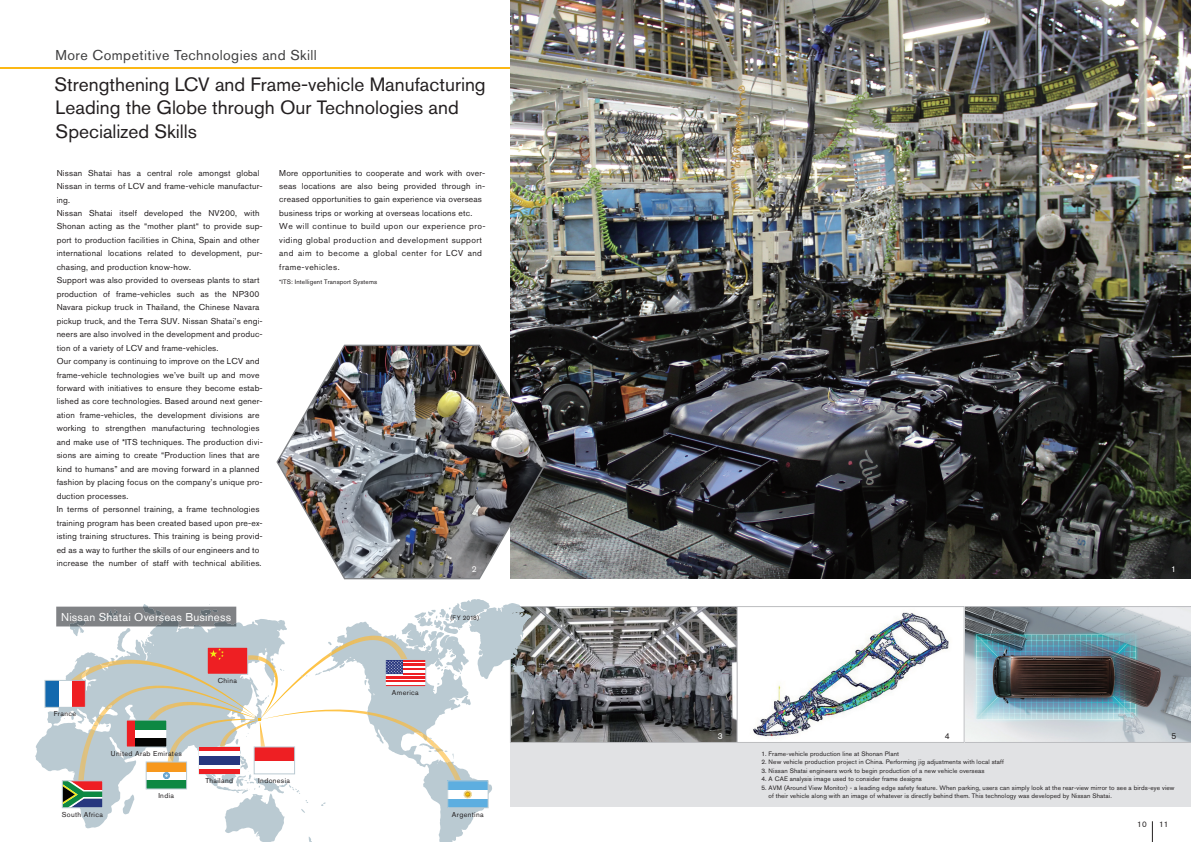
<style>
.page{position:relative;width:1191px;height:842px;background:#fff}
.page>*{position:absolute;margin:0;border:0;box-sizing:border-box;transform-origin:0 0}
.t1{font:19.1px/23.4px "Nissan Pro";color:#231f20}
.t2{font:14.2px "Nissan Pro";letter-spacing:.03em;color:#3e3e3f}
.t3{font:11.3px "Nissan Pro";letter-spacing:.02em;color:#fff}
.t4{font:8.5px/13.5px "Nissan Pro";letter-spacing:.02em;color:#231f20}
.t5{font:8.5px "Nissan Pro";color:#fff}
.t6{font:8.1px "Nissan Pro";color:#231f20}
.t7{font:7.1px "Nissan Pro";letter-spacing:.05em;color:#231f20}
.t8{font:6.4px/8.5px "Nissan Pro";letter-spacing:.02em;color:#231f20}
</style>
<div class="page">
<svg style="left:1152px;top:821px;width:1px;height:21px"></svg>
<hr style="left:0;top:67px;width:510px;height:2px;background:#fcb814">
<div style="left:510px;top:607px;width:681px;height:200px;background:#e1e2e4"></div>
<img style="left:531px;top:608px;width:431px;height:133px">
<img style="left:964px;top:606px;width:227px;height:137px">
<img style="left:510px;top:0;width:681px;height:579px">
<div style="left:510px;top:606px;width:227px;height:137px;border:1px solid #bcbdc0"></div>
<div style="left:737px;top:606px;width:227px;height:137px;border:1px solid #bcbdc0"></div>
<svg style="left:35px;top:599px;width:496px;height:243px"></svg>
<img style="left:67px;top:660px;width:156px;height:58px">
<img style="left:223px;top:655px;width:38px;height:63px">
<img style="left:261px;top:636px;width:149px;height:76px">
<img style="left:78px;top:686px;width:180px;height:114px">
<img style="left:167px;top:719px;width:86px;height:54px">
<img style="left:169px;top:719px;width:89px;height:45px">
<img style="left:219px;top:720px;width:39px;height:40px">
<img style="left:260px;top:721px;width:1px;height:26px">
<svg style="left:45px;top:680px;width:41px;height:28px"></svg>
<div style="left:207px;top:647px;width:41px;height:27px;background:#ee1f23"></div>
<svg style="left:209px;top:649px;width:15px;height:11px"></svg>
<div style="left:207px;top:647px;width:41px;height:27px;border:1px solid #bacad2"></div>
<hr style="left:385px;top:678px;width:41px;height:2px;background:#fff">
<hr style="left:385px;top:680px;width:41px;height:2px;background:#ee1f23">
<hr style="left:385px;top:676px;width:41px;height:2px;background:#ee1f23">
<hr style="left:385px;top:682px;width:41px;height:2px;background:#fff">
<svg style="left:387px;top:661px;width:37px;height:15px"></svg>
<div style="left:385px;top:659px;width:41px;height:27px;border:1px solid #bacad2"></div>
<div style="left:126px;top:720px;width:10px;height:27px;background:#ee1f23"></div>
<div style="left:136px;top:729px;width:31px;height:9px;background:#fff"></div>
<div style="left:136px;top:738px;width:31px;height:9px;background:#040403"></div>
<div style="left:136px;top:720px;width:31px;height:9px;background:#0d8843"></div>
<div style="left:126px;top:720px;width:41px;height:27px;border:1px solid #bacad2"></div>
<svg style="left:64px;top:783px;width:37px;height:23px"></svg>
<div style="left:62px;top:781px;width:41px;height:27px;border:1px solid #bacad2"></div>
<div style="left:146px;top:771px;width:41px;height:9px;background:#fff"></div>
<div style="left:146px;top:780px;width:41px;height:9px;background:#0d8843"></div>
<div style="left:146px;top:762px;width:41px;height:9px;background:#f7981d"></div>
<svg style="left:163px;top:772px;width:7px;height:7px"></svg>
<div style="left:146px;top:762px;width:41px;height:27px;border:1px solid #bacad2"></div>
<hr style="left:199px;top:765px;width:41px;height:4px;background:#fff">
<div style="left:199px;top:769px;width:41px;height:5px;background:#ee1f23"></div>
<div style="left:199px;top:756px;width:41px;height:9px;background:#27377f"></div>
<div style="left:199px;top:747px;width:41px;height:5px;background:#ee1f23"></div>
<hr style="left:199px;top:752px;width:41px;height:4px;background:#fff">
<div style="left:254px;top:760px;width:40px;height:14px;background:#fff"></div>
<div style="left:254px;top:747px;width:40px;height:13px;background:#ee1f23"></div>
<div style="left:254px;top:747px;width:41px;height:27px;border:1px solid #bacad2"></div>
<img style="left:262px;top:709px;width:184px;height:53px">
<img style="left:261px;top:712px;width:182px;height:40px">
<svg style="left:258px;top:718px;width:4px;height:3px"></svg>
<div style="left:448px;top:781px;width:40px;height:9px;background:#5daee0"></div>
<div style="left:448px;top:799px;width:40px;height:9px;background:#5daee0"></div>
<div style="left:448px;top:790px;width:40px;height:9px;background:#fff"></div>
<svg style="left:463px;top:790px;width:9px;height:8px"></svg>
<div style="left:447px;top:781px;width:41px;height:27px;border:1px solid #bacad2"></div>
<img style="left:276px;top:343px;width:272px;height:237px">
<svg style="left:56px;top:607px;width:180px;height:19px;background:#7d8084"></svg>
<h2 class="t2" style="left:56px;top:46px;width:263px">More Competitive Technologies and Skill</h2>
<h1 class="t1" style="left:54px;top:73px;width:433px">Strengthening LCV and Frame-vehicle Manufacturing<br>Leading the Globe through Our Technologies and<br>Specialized Skills</h1>
<p class="t4" style="left:57px;top:166px;width:208px">Nissan Shatai has a central role amongst global Nissan in terms of LCV and frame-vehicle manufactur&shy;ing.<br>Nissan Shatai itself developed the NV200, with Shonan acting as the “mother plant“ to provide sup&shy;port to production facilities in China, Spain and other international locations related to development, pur&shy;chasing, and production know-how.<br>Support was also provided to overseas plants to start production of frame-vehicles such as the NP300<br>Navara pickup truck in Thailand, the Chinese Navara pickup truck, and the Terra SUV. Nissan Shatai’s engi&shy;neers are also involved in the development and produc&shy;tion of a variety of LCV and frame-vehicles.<br>Our company is continuing to improve on the LCV and frame-vehicle technologies we’ve built up and move forward with initiatives to ensure they become estab&shy;lished as core technologies. Based around next gener&shy;ation frame-vehicles, the development divisions are working to strengthen manufacturing technologies and make use of *ITS techniques. The production divi&shy;sions are aiming to create “Production lines that are kind to humans” and are moving forward in a planned fashion by placing focus on the company’s unique pro&shy;duction processes.<br>In terms of personnel training, a frame technologies training program has been created based upon pre-ex&shy;isting training structures. This training is being provid&shy;ed as a way to further the skills of our engineers and to increase the number of staff with technical abilities.</p>
<p class="t4" style="left:279px;top:166px;width:208px">More opportunities to cooperate and work with over&shy;seas locations are also being provided through in&shy;creased opportunities to gain experience via overseas business trips or working at overseas locations etc.<br>We will continue to build upon our experience pro&shy;viding global production and development support and aim to become a global center for LCV and frame-vehicles.</p>
<p class="t8" style="left:279px;top:277px;width:99px">*ITS: Intelligent Transport Systems</p>
<p class="t5" style="left:472px;top:564px;width:6px">2</p>
<h3 class="t3" style="left:61px;top:610px;width:172px">Nissan Shatai Overseas Business</h3>
<p class="t8" style="left:450px;top:613px;width:30px">(FY 2018)</p>
<p class="t7" style="left:54px;top:709px;width:24px">France</p>
<p class="t7" style="left:111px;top:749px;width:72px">United Arab Emirates</p>
<p class="t7" style="left:62px;top:809px;width:43px">South Africa</p>
<p class="t7" style="left:158px;top:791px;width:17px">India</p>
<p class="t7" style="left:218px;top:676px;width:21px">China</p>
<p class="t7" style="left:205px;top:776px;width:29px">Thailand</p>
<p class="t7" style="left:258px;top:776px;width:33px">Indonesia</p>
<p class="t7" style="left:392px;top:688px;width:28px">America</p>
<p class="t7" style="left:452px;top:809px;width:33px">Argentina</p>
<p class="t5" style="left:1171px;top:564px;width:6px">1</p>
<p class="t5" style="left:718px;top:730px;width:6px">3</p>
<p class="t4" style="left:944px;top:729px;width:6px">4</p>
<p class="t4" style="left:1171px;top:729px;width:6px">5</p>
<p class="t8" style="left:761px;top:749px;width:139px">1. Frame-vehicle production line at Shonan Plant</p>
<p class="t8" style="left:761px;top:758px;width:244px">2. New vehicle production project in China. Performing jig adjustments with local staff</p>
<p class="t8" style="left:761px;top:766px;width:225px">3. Nissan Shatai engineers work to begin production of a new vehicle overseas</p>
<p class="t8" style="left:761px;top:775px;width:162px">4. A CAE analysis image used to consider frame designs</p>
<p class="t8" style="left:768px;top:783px;width:408px;text-indent:-7px">5. AVM (Around View Monitor) - a leading edge safety feature. When parking, users can simply look at the rear-view mirror to see a birds-eye view of their vehicle along with an image of whatever is directly behind them. This technology was developed by Nissan Shatai.</p>
<p class="t6" style="left:1137px;top:819px;width:11px">10</p>
<p class="t6" style="left:1159px;top:819px;width:11px">11</p>
</div>
